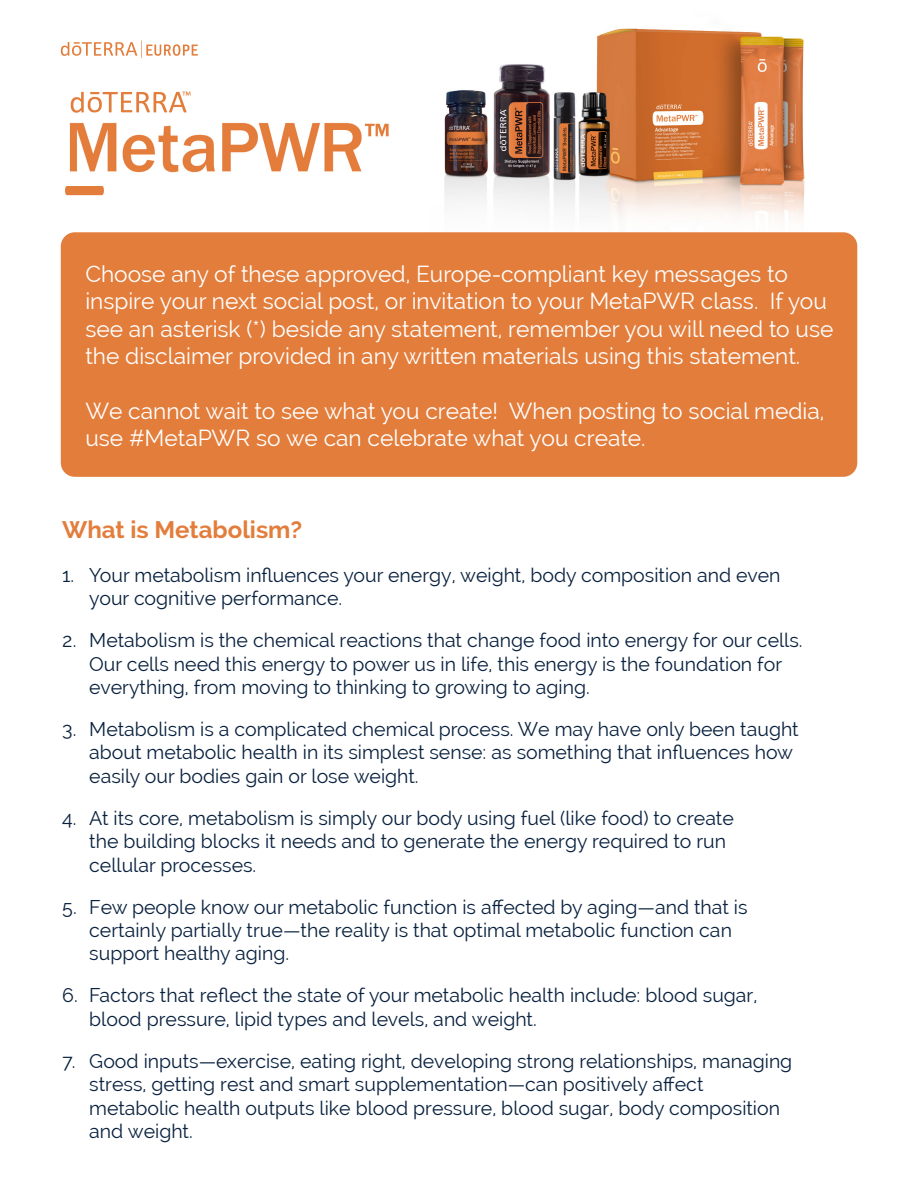
<style>
.page{position:relative;width:918px;height:1188px;background:#fff}
.page>*{position:absolute;margin:0;border:0;box-sizing:border-box;transform-origin:0 0}
.t1{font:700 24px "Raleway";color:#e37d3b}
.t2{font:22.65px/27.3px "Raleway";color:#fff}
.t3{font:19.5px/23.4px "Raleway";color:#09213e}
</style>
<div class="page">
<svg style="left:65px;top:186px;width:39px;height:9px"></svg>
<img style="left:444px;top:28px;width:361px;height:193px">
<div style="left:61px;top:232px;width:796px;height:245px;background:#e37d3b;border-radius:14px"></div>
<img style="left:69px;top:122px;width:320px;height:51px">
<svg style="left:61px;top:41px;width:137px;height:17px"></svg>
<svg style="left:71px;top:92px;width:120px;height:21px"></svg>
<p class="t2" style="left:85px;top:261px;width:750px">Choose any of these approved, Europe-compliant key messages to inspire your next social post, or invitation to your MetaPWR class. If you see an asterisk (*) beside any statement, remember you will need to use the disclaimer provided in any written materials using this statement.</p>
<p class="t2" style="left:85px;top:397px;width:741px">We cannot wait to see what you create! When posting to social media, use #MetaPWR so we can celebrate what you create.</p>
<p class="t1" style="left:62px;top:516px;width:242px">What is Metabolism?</p>
<p class="t3" style="left:89px;top:563px;width:693px;text-indent:-27px">1. Your metabolism influences your energy, weight, body composition and even your cognitive performance.</p>
<p class="t3" style="left:89px;top:629px;width:715px;text-indent:-27px">2. Metabolism is the chemical reactions that change food into energy for our cells.<br>Our cells need this energy to power us in life, this energy is the foundation for everything, from moving to thinking to growing to aging.</p>
<p class="t3" style="left:89px;top:717px;width:711px;text-indent:-27px">3. Metabolism is a complicated chemical process. We may have only been taught about metabolic health in its simplest sense: as something that influences how easily our bodies gain or lose weight.</p>
<p class="t3" style="left:89px;top:806px;width:646px;text-indent:-27px">4. At its core, metabolism is simply our body using fuel (like food) to create the building blocks it needs and to generate the energy required to run cellular processes.</p>
<p class="t3" style="left:89px;top:895px;width:660px;text-indent:-27px">5. Few people know our metabolic function is affected by aging—and that is certainly partially true—the reality is that optimal metabolic function can support healthy aging.</p>
<p class="t3" style="left:89px;top:984px;width:670px;text-indent:-27px">6. Factors that reflect the state of your metabolic health include: blood sugar, blood pressure, lipid types and levels, and weight.</p>
<p class="t3" style="left:89px;top:1049px;width:705px;text-indent:-27px">7. Good inputs—exercise, eating right, developing strong relationships, managing stress, getting rest and smart supplementation—can positively affect metabolic health outputs like blood pressure, blood sugar, body composition and weight.</p>
</div>
